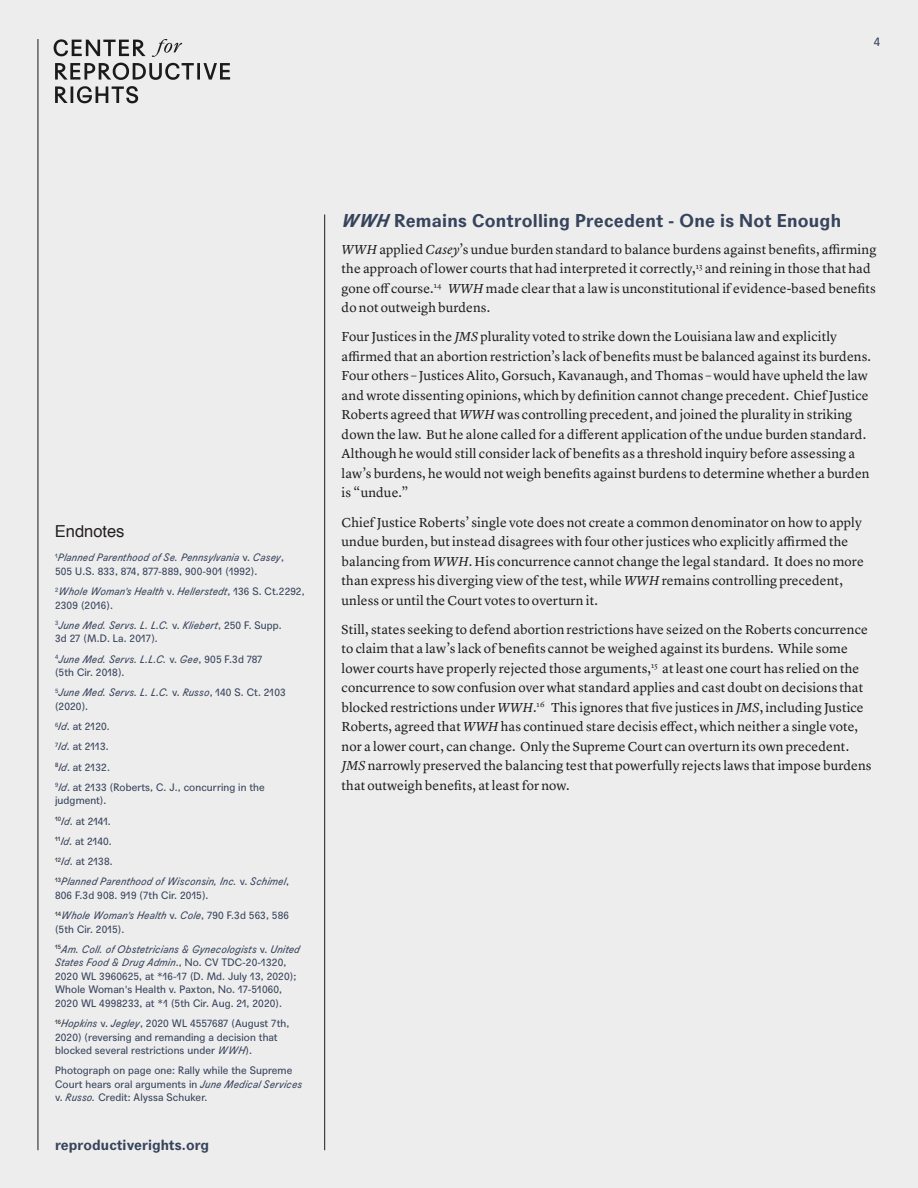
<style>
.page{position:relative;width:918px;height:1188px;background:#eeeded}
.page>*{position:absolute;margin:0;border:0;box-sizing:border-box;transform-origin:0 0}
.Subtitle{font:700 18px "Agipo";letter-spacing:.015em;color:#36445c}
.t1{font:16.5px "Helvetica";color:#231f20}
.t2{font:700 14.25px "Agipo";letter-spacing:.01em;color:#36445c}
.Body_Text{font:13.5px/19.5px "Lyon Text";letter-spacing:.01em;color:#1c1c1b}
.t3{font:12px "Agipo";color:#36445c}
.Endnotes{font:10.5px/13.5px "Agipo";letter-spacing:.01em;color:#36445c}
.Endnotes-2{font:italic 10.5px/13.5px "Agipo";letter-spacing:.01em;color:#36445c}
.s1{font-style:italic}
.s2{font-style:normal}
</style>
<div class="page">
<svg style="left:54px;top:39px;width:92px;height:17px"></svg>
<svg style="left:55px;top:63px;width:175px;height:17px"></svg>
<svg style="left:55px;top:86px;width:83px;height:17px"></svg>
<svg style="left:152px;top:39px;width:30px;height:18px"></svg>
<hr style="left:38px;top:39px;width:1px;height:1111px;background:#1b1b1b">
<hr style="left:324px;top:214px;width:1px;height:936px;background:#1b1b1b">
<p class="t3" style="left:874px;top:33px;width:8px">4</p>
<p class="t1" style="left:55px;top:518px;width:71px">Endnotes</p>
<p class="Endnotes" style="left:55px;top:550px;width:231px"><sup>1</sup><span class="s1">Planned Parenthood of Se. Pennsylvania</span> v. <span class="s1">Casey</span>,<br>505 U.S. 833, 874, 877-889, 900-901 (1992).</p>
<p class="Endnotes-2" style="left:55px;top:584px;width:251px"><sup>2</sup>Whole Woman's Health <span class="s2">v.</span> Hellerstedt<span class="s2">, 136 S. Ct.2292,<br>2309 (2016).</span></p>
<p class="Endnotes" style="left:55px;top:617px;width:228px"><sup>3</sup><span class="s1">June Med. Servs. L. L.C.</span> v. <span class="s1">Kliebert</span>, 250 F. Supp.<br>3d 27 (M.D. La. 2017).</p>
<p class="Endnotes" style="left:55px;top:651px;width:209px"><sup>4</sup><span class="s1">June Med. Servs. L.L.C.</span> v. <span class="s1">Gee</span>, 905 F.3d 787 (5th Cir. 2018).</p>
<p class="Endnotes-2" style="left:55px;top:685px;width:232px"><sup>5</sup>June Med. Servs. L. L.C. <span class="s2">v.</span> Russo<span class="s2">, 140 S. Ct. 2103 (2020).</span></p>
<p class="Endnotes" style="left:55px;top:719px;width:56px"><sup>6</sup><span class="s1">Id</span>. at 2120.</p>
<p class="Endnotes" style="left:55px;top:739px;width:55px"><sup>7</sup><span class="s1">Id</span>. at 2113.</p>
<p class="Endnotes" style="left:55px;top:759px;width:56px"><sup>8</sup><span class="s1">Id</span>. at 2132.</p>
<p class="Endnotes" style="left:55px;top:779px;width:211px"><sup>9</sup><span class="s1">Id</span>. at 2133 (Roberts, C. J., concurring in the judgment).</p>
<p class="Endnotes" style="left:55px;top:813px;width:57px"><sup>10</sup><span class="s1">Id</span>. at 2141.</p>
<p class="Endnotes" style="left:55px;top:833px;width:58px"><sup>11</sup><span class="s1">Id</span>. at 2140.</p>
<p class="Endnotes" style="left:55px;top:854px;width:59px"><sup>12</sup><span class="s1">Id</span>. at 2138.</p>
<p class="Endnotes-2" style="left:55px;top:874px;width:236px"><sup>13</sup>Planned Parenthood of Wisconsin, Inc. <span class="s2">v.</span> Schimel<span class="s2">,<br>806 F.3d 908. 919 (7th Cir. 2015).</span></p>
<p class="Endnotes" style="left:55px;top:908px;width:235px"><sup>14</sup><span class="s1">Whole Woman's Health</span> v. <span class="s1">Cole</span>, 790 F.3d 563, 586 (5th Cir. 2015).</p>
<p class="Endnotes" style="left:55px;top:941px;width:246px"><sup>15</sup><span class="s1">Am. Coll. of Obstetricians &amp; Gynecologists</span> v. <span class="s1">United States Food &amp; Drug Admin</span>., No. CV TDC-20-1320, 2020 WL 3960625, at *16-17 (D. Md. July 13, 2020); Whole Woman's Health v. Paxton, No. 17-51060, 2020 WL 4998233, at *1 (5th Cir. Aug. 21, 2020).</p>
<p class="Endnotes" style="left:55px;top:1016px;width:236px"><sup>16</sup><span class="s1">Hopkins</span> v. <span class="s1">Jegley</span>, 2020 WL 4557687 (August 7th,<br>2020) (reversing and remanding a decision that blocked several restrictions under <span class="s1">WWH</span>).</p>
<p class="Endnotes" style="left:55px;top:1063px;width:249px">Photograph on page one: Rally while the Supreme<br>Court hears oral arguments in <span class="s1">June Medical Services </span>v. <span class="s1">Russo.</span> Credit: Alyssa Schuker.</p>
<p class="t2" style="left:55px;top:1134px;width:156px">reproductiverights.org</p>
<p class="Subtitle" style="left:342px;top:206px;width:501px"><span class="s1">WWH</span> Remains Controlling Precedent - One is Not Enough</p>
<p class="Body_Text" style="left:342px;top:238px;width:536px"><span class="s1">WWH</span> applied <span class="s1">Casey</span>’s undue burden standard to balance burdens against benefits, affirming the approach of lower courts that had interpreted it correctly,<sup>13</sup> and reining in those that had gone off course.<sup>14</sup> <span class="s1">WWH</span> made clear that a law is unconstitutional if evidence-based benefits do not outweigh burdens.</p>
<p class="Body_Text" style="left:342px;top:326px;width:531px">Four Justices in the <span class="s1">JMS</span> plurality voted to strike down the Louisiana law and explicitly affirmed that an abortion restriction’s lack of benefits must be balanced against its burdens.<br>Four others – Justices Alito, Gorsuch, Kavanaugh, and Thomas – would have upheld the law and wrote dissenting opinions, which by definition cannot change precedent. Chief Justice Roberts agreed that <span class="s1">WWH</span> was controlling precedent, and joined the plurality in striking down the law. But he alone called for a different application of the undue burden standard.<br>Although he would still consider lack of benefits as a threshold inquiry before assessing a law’s burdens, he would not weigh benefits against burdens to determine whether a burden is “undue.”</p>
<p class="Body_Text" style="left:342px;top:511px;width:524px">Chief Justice Roberts’ single vote does not create a common denominator on how to apply undue burden, but instead disagrees with four other justices who explicitly affirmed the balancing from <span class="s1">WWH</span>. His concurrence cannot change the legal standard. It does no more than express his diverging view of the test, while <span class="s1">WWH</span> remains controlling precedent, unless or until the Court votes to overturn it.</p>
<p class="Body_Text" style="left:342px;top:618px;width:531px">Still, states seeking to defend abortion restrictions have seized on the Roberts concurrence to claim that a law’s lack of benefits cannot be weighed against its burdens. While some lower courts have properly rejected those arguments,<sup>15</sup> at least one court has relied on the concurrence to sow confusion over what standard applies and cast doubt on decisions that blocked restrictions under <span class="s1">WWH</span>.<sup>16</sup> This ignores that five justices in <span class="s1">JMS</span>, including Justice Roberts, agreed that <span class="s1">WWH</span> has continued stare decisis effect, which neither a single vote, nor a lower court, can change. Only the Supreme Court can overturn its own precedent.<br><span class="s1">JMS</span> narrowly preserved the balancing test that powerfully rejects laws that impose burdens that outweigh benefits, at least for now.</p>
</div>
